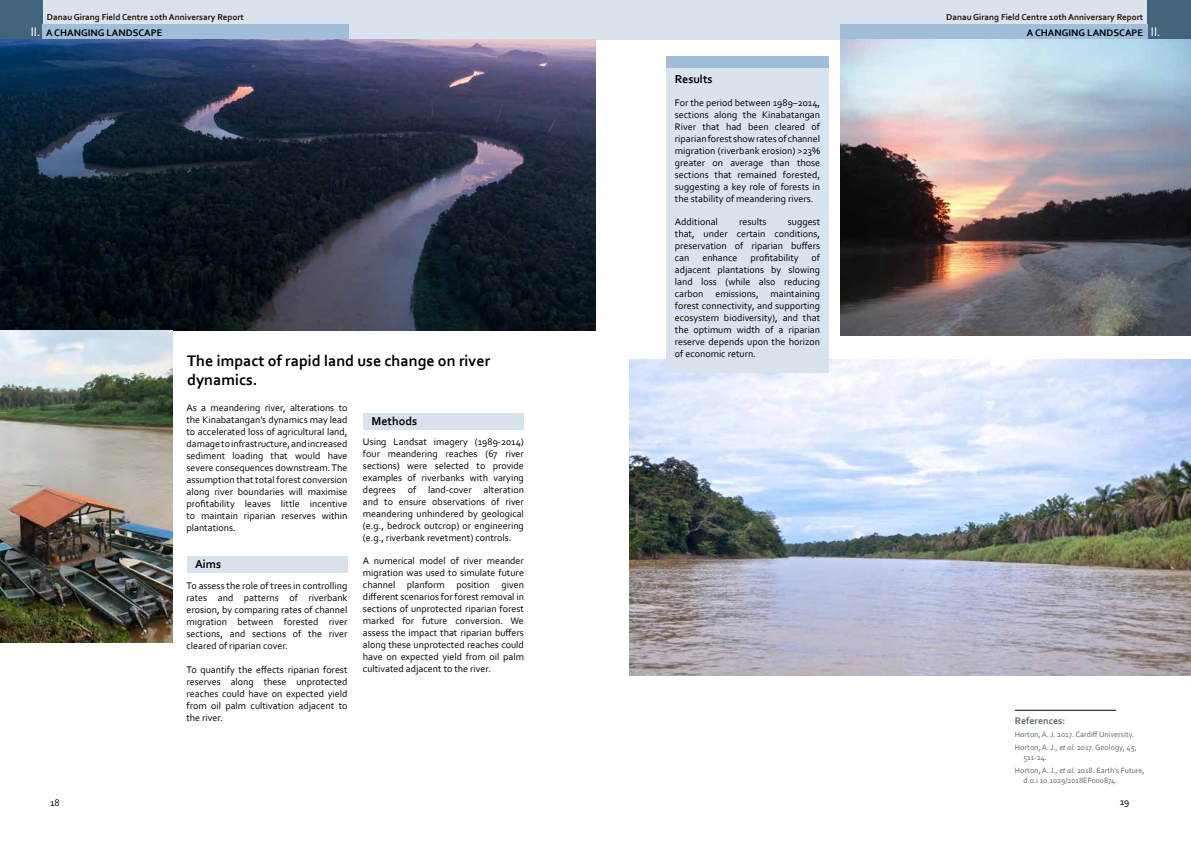
<style>
.page{position:relative;width:1191px;height:842px;background:#fff}
.page>*{position:absolute;margin:0;border:0;box-sizing:border-box;transform-origin:0 0}
.t1{font:700 16px/19.2px "Corbel";color:#000}
.t2{font:700 12px "Corbel";color:#000}
.t3{font:10px/12px "Corbel";color:#000;text-align:justify}
.t4{font:700 10px "Corbel";color:#000}
.t5{font:700 10px "Corbel";color:#5f696e}
.t6{font:700 9px "Corbel";color:#260d04}
.t7{font:8px/12.8px "Corbel";color:#5f696e}
.s1{font-weight:400;font-size:13px;color:#fff}
.s2{font-style:italic}
</style>
<div class="page">
<div style="left:595px;top:0;width:596px;height:40px;background:#d8e3ed"></div>
<div style="left:0;top:0;width:595px;height:40px;background:#d8e3ed"></div>
<div style="left:0;top:0;width:42px;height:40px;background:#43657b"></div>
<div style="left:42px;top:24px;width:307px;height:16px;background:#a0bdda"></div>
<div style="left:1147px;top:0;width:44px;height:40px;background:#43657b"></div>
<div style="left:840px;top:24px;width:307px;height:16px;background:#a0bdda"></div>
<img style="left:840px;top:40px;width:351px;height:296px">
<img style="left:0;top:40px;width:595px;height:290px">
<img style="left:629px;top:359px;width:562px;height:317px">
<div style="left:186px;top:556px;width:161px;height:16px;background:#d8e3ed"></div>
<div style="left:363px;top:414px;width:161px;height:16px;background:#d8e3ed"></div>
<div style="left:666px;top:57px;width:162px;height:316px;background:#d8e3ed"></div>
<div style="left:666px;top:57px;width:162px;height:11px;background:#a0bdda"></div>
<hr style="left:1015px;top:710px;width:101px;height:1px;background:#000">
<img style="left:0;top:330px;width:173px;height:312px">
<p class="t6" style="left:47px;top:11px;width:198px">Danau Girang Field Centre 10th Anniversary Report</p>
<p class="t4" style="left:31px;top:26px;width:133px"><span class="s1">II.</span> A CHANGING LANDSCAPE</p>
<h1 class="t1" style="left:187px;top:351px;width:305px">The impact of rapid land use change on river dynamics.</h1>
<p class="t3" style="left:186px;top:402px;width:162px">As a meandering river, alterations to the Kinabatangan’s dynamics may lead to accelerated loss of agricultural land, damage to infrastructure, and increased sediment loading that would have severe consequences downstream. The assumption that total forest conversion along river boundaries will maximise profitability leaves little incentive to maintain riparian reserves within plantations.</p>
<p class="t2" style="left:195px;top:556px;width:28px">Aims</p>
<p class="t3" style="left:186px;top:580px;width:162px">To assess the role of trees in controlling rates and patterns of riverbank erosion, by comparing rates of channel migration between forested river sections, and sections of the river cleared of riparian cover.</p>
<p class="t3" style="left:186px;top:663px;width:162px">To quantify the effects riparian forest reserves along these unprotected reaches could have on expected yield from oil palm cultivation adjacent to the river.</p>
<p class="t2" style="left:371px;top:414px;width:47px">Methods</p>
<p class="t3" style="left:363px;top:435px;width:162px">Using Landsat imagery (1989-2014) four meandering reaches (67 river sections) were selected to provide examples of riverbanks with varying degrees of land-cover alteration and to ensure observations of river meandering unhindered by geological (e.g., bedrock outcrop) or engineering (e.g., riverbank revetment) controls.</p>
<p class="t3" style="left:363px;top:555px;width:162px">A numerical model of river meander migration was used to simulate future channel planform position given different scenarios for forest removal in sections of unprotected riparian forest marked for future conversion. We assess the impact that riparian buffers along these unprotected reaches could have on expected yield from oil palm cultivated adjacent to the river.</p>
<p class="t2" style="left:675px;top:71px;width:39px">Results</p>
<p class="t3" style="left:675px;top:96px;width:147px">For the period between 1989–2014, sections along the Kinabatangan River that had been cleared of riparian forest show rates of channel migration (riverbank erosion) &gt;23% greater on average than those sections that remained forested, suggesting a key role of forests in the stability of meandering rivers.</p>
<p class="t3" style="left:675px;top:216px;width:44px">Additional</p>
<p class="t3" style="left:739px;top:216px;width:29px">results</p>
<p class="t3" style="left:675px;top:216px;width:147px;text-indent:113px">suggest that, under certain conditions, preservation of riparian buffers can</p>
<p class="t3" style="left:675px;top:252px;width:147px;text-indent:137px">of adjacent plantations by slowing land loss (while also reducing carbon emissions, maintaining forest connectivity, and supporting ecosystem biodiversity), and that the optimum width of a riparian reserve depends upon the horizon of economic return.</p>
<p class="t3" style="left:702px;top:252px;width:37px">enhance</p>
<p class="t3" style="left:750px;top:252px;width:50px">profitability</p>
<p class="t6" style="left:946px;top:11px;width:198px">Danau Girang Field Centre 10th Anniversary Report</p>
<p class="t4" style="left:1026px;top:26px;width:135px">A CHANGING LANDSCAPE <span class="s1">II.</span></p>
<p class="t5" style="left:1015px;top:715px;width:52px">References:</p>
<p class="t7" style="left:1015px;top:728px;width:123px">Horton, A. J. 2017. Cardiff University.<br>Horton, A. J., <span class="s2">et al</span>. 2017. Geology, 45,</p>
<p class="t7" style="left:1015px;top:751px;width:131px;text-indent:9px">511-14.<br>Horton, A. J., <span class="s2">et al.</span> 2018. Earth’s Future,</p>
<p class="t7" style="left:1023px;top:773px;width:96px">d.o.i 10.1029/2018EF000874.</p>
<p class="t3" style="left:50px;top:796px;width:11px">18</p>
<p class="t3" style="left:1119px;top:796px;width:11px">19</p>
</div>
